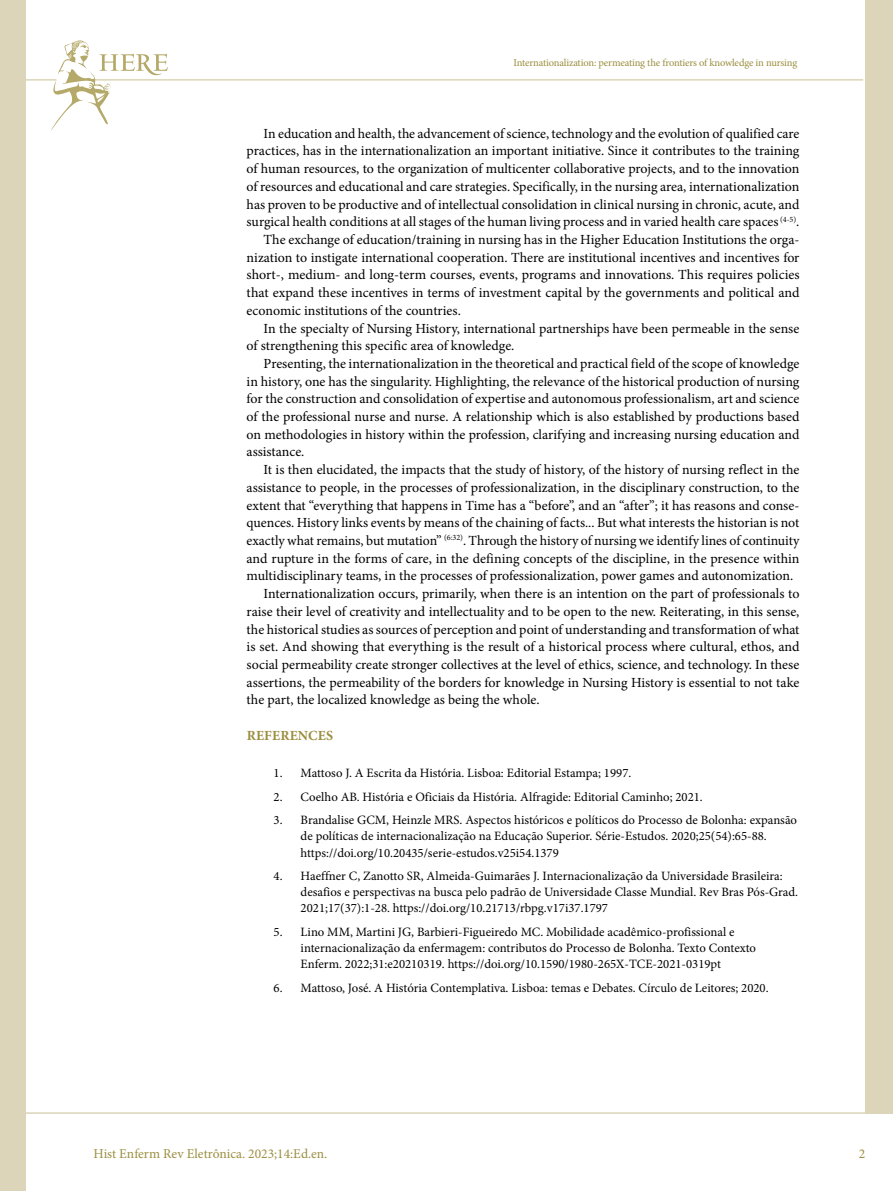
<style>
.page{position:relative;width:893px;height:1191px;background:#fff}
.page>*{position:absolute;margin:0;border:0;box-sizing:border-box;transform-origin:0 0}
.t1{font:13.95px "Minion Pro";color:#000}
.t2{font:700 13.95px "Minion Pro";letter-spacing:.01em;color:#9b8e3f}
.t3{font:13.5px "Minion Pro";color:#9b8e3f}
.t4{font:12.75px/16.2px "Minion Pro";color:#000}
.t5{font:10.5px "Minion Pro";letter-spacing:-.015em;color:#9b8e3f}
.s1{font-style:italic}
</style>
<div class="page">
<hr style="left:0;top:1112px;width:893px;height:1px;background:#dcd5b9">
<hr style="left:0;top:79px;width:863px;height:2px;background:#dcd5b9">
<div style="left:865px;top:0;width:28px;height:1113px;background:#dcd5b9"></div>
<div style="left:0;top:0;width:26px;height:1191px;background:#dcd5b9"></div>
<svg style="left:50px;top:40px;width:118px;height:91px"></svg>
<p class="t5" style="left:513px;top:56px;width:285px">Internationalization: permeating the frontiers of knowledge in nursing</p>
<p class="t1" style="left:264px;top:124px;width:537px">In education and health, the advancement of science, technology and the evolution of qualified care</p>
<p class="t1" style="left:247px;top:142px;width:554px">practices, has in the internationalization an important initiative. Since it contributes to the training</p>
<p class="t1" style="left:247px;top:159px;width:554px">of human resources, to the organization of multicenter collaborative projects, and to the innovation</p>
<p class="t1" style="left:247px;top:177px;width:554px">of resources and educational and care strategies. Specifically, in the nursing area, internationalization</p>
<p class="t1" style="left:247px;top:195px;width:554px">has proven to be productive and of intellectual consolidation in clinical nursing in chronic, acute, and</p>
<p class="t1" style="left:247px;top:212px;width:554px">surgical health conditions at all stages of the human living process and in varied health care spaces <sup>(4-5)</sup>.</p>
<p class="t1" style="left:264px;top:230px;width:537px">The exchange of education/training in nursing has in the Higher Education Institutions the orga-</p>
<p class="t1" style="left:247px;top:248px;width:554px">nization to instigate international cooperation. There are institutional incentives and incentives for</p>
<p class="t1" style="left:247px;top:265px;width:554px">short-, medium- and long-term courses, events, programs and innovations. This requires policies</p>
<p class="t1" style="left:247px;top:283px;width:554px">that expand these incentives in terms of investment capital by the governments and political and</p>
<p class="t1" style="left:247px;top:301px;width:216px">economic institutions of the countries.</p>
<p class="t1" style="left:264px;top:319px;width:537px">In the specialty of Nursing History, international partnerships have been permeable in the sense</p>
<p class="t1" style="left:247px;top:336px;width:269px">of strengthening this specific area of knowledge.</p>
<p class="t1" style="left:264px;top:354px;width:537px">Presenting, the internationalization in the theoretical and practical field of the scope of knowledge</p>
<p class="t1" style="left:247px;top:372px;width:554px">in history, one has the singularity. Highlighting, the relevance of the historical production of nursing</p>
<p class="t1" style="left:247px;top:389px;width:554px">for the construction and consolidation of expertise and autonomous professionalism, art and science</p>
<p class="t1" style="left:247px;top:407px;width:554px">of the professional nurse and nurse. A relationship which is also established by productions based</p>
<p class="t1" style="left:247px;top:425px;width:554px">on methodologies in history within the profession, clarifying and increasing nursing education and</p>
<p class="t1" style="left:247px;top:442px;width:59px">assistance.</p>
<p class="t1" style="left:264px;top:460px;width:537px">It is then elucidated, the impacts that the study of history, of the history of nursing reflect in the</p>
<p class="t1" style="left:247px;top:478px;width:554px">assistance to people, in the processes of professionalization, in the disciplinary construction, to the</p>
<p class="t1" style="left:247px;top:496px;width:554px">extent that “everything that happens in Time has a “before”, and an “after”; it has reasons and conse-</p>
<p class="t1" style="left:247px;top:513px;width:554px">quences. History links events by means of the chaining of facts... But what interests the historian is not</p>
<p class="t1" style="left:247px;top:531px;width:554px">exactly what remains, but mutation” <sup>(6:32)</sup>. Through the history of nursing we identify lines of continuity</p>
<p class="t1" style="left:247px;top:549px;width:554px">and rupture in the forms of care, in the defining concepts of the discipline, in the presence within</p>
<p class="t1" style="left:247px;top:566px;width:548px">multidisciplinary teams, in the processes of professionalization, power games and autonomization.</p>
<p class="t1" style="left:264px;top:584px;width:537px">Internationalization occurs, primarily, when there is an intention on the part of professionals to</p>
<p class="t1" style="left:247px;top:602px;width:554px">raise their level of creativity and intellectuality and to be open to the new. Reiterating, in this sense,</p>
<p class="t1" style="left:247px;top:619px;width:554px">the historical studies as sources of perception and point of understanding and transformation of what</p>
<p class="t1" style="left:247px;top:637px;width:554px">is set. And showing that everything is the result of a historical process where cultural, ethos, and</p>
<p class="t1" style="left:247px;top:655px;width:554px">social permeability create stronger collectives at the level of ethics, science, and technology. In these</p>
<p class="t1" style="left:247px;top:673px;width:554px">assertions, the permeability of the borders for knowledge in Nursing History is essential to not take</p>
<p class="t1" style="left:247px;top:690px;width:294px">the part, the localized knowledge as being the whole.</p>
<p class="t2" style="left:247px;top:725px;width:88px">REFERENCES</p>
<p class="t4" style="left:274px;top:765px;width:359px">1. Mattoso J. A Escrita da História. Lisboa: Editorial Estampa; 1997.</p>
<p class="t4" style="left:274px;top:788px;width:431px">2. Coelho AB. História e Oficiais da História<span class="s1">.</span> Alfragide: Editorial Caminho; 2021.</p>
<p class="t4" style="left:301px;top:812px;width:498px;text-indent:-27px">3. Brandalise GCM, Heinzle MRS. Aspectos históricos e políticos do Processo de Bolonha: expansão de políticas de internacionalização na Educação Superior. Série-Estudos. 2020;25(54):65-88. https://doi.org/10.20435/serie-estudos.v25i54.1379</p>
<p class="t4" style="left:301px;top:868px;width:499px;text-indent:-27px">4. Haeffner C, Zanotto SR, Almeida-Guimarães J. Internacionalização da Universidade Brasileira: desafios e perspectivas na busca pelo padrão de Universidade Classe Mundial. Rev Bras Pós-Grad.<br>2021;17(37):1-28. https://doi.org/10.21713/rbpg.v17i37.1797</p>
<p class="t4" style="left:301px;top:923px;width:457px;text-indent:-27px">5. Lino MM, Martini JG, Barbieri-Figueiredo MC. Mobilidade acadêmico-profissional e internacionalização da enfermagem: contributos do Processo de Bolonha. Texto Contexto<br>Enferm. 2022;31:e20210319. https://doi.org/10.1590/1980-265X-TCE-2021-0319pt</p>
<p class="t4" style="left:274px;top:979px;width:496px">6. Mattoso, José. A História Contemplativa. Lisboa: temas e Debates. Círculo de Leitores; 2020.</p>
<p class="t3" style="left:94px;top:1144px;width:235px">Hist Enferm Rev Eletrônica. 2023;14:Ed.en.</p>
<p class="t3" style="left:859px;top:1144px;width:8px">2</p>
</div>
